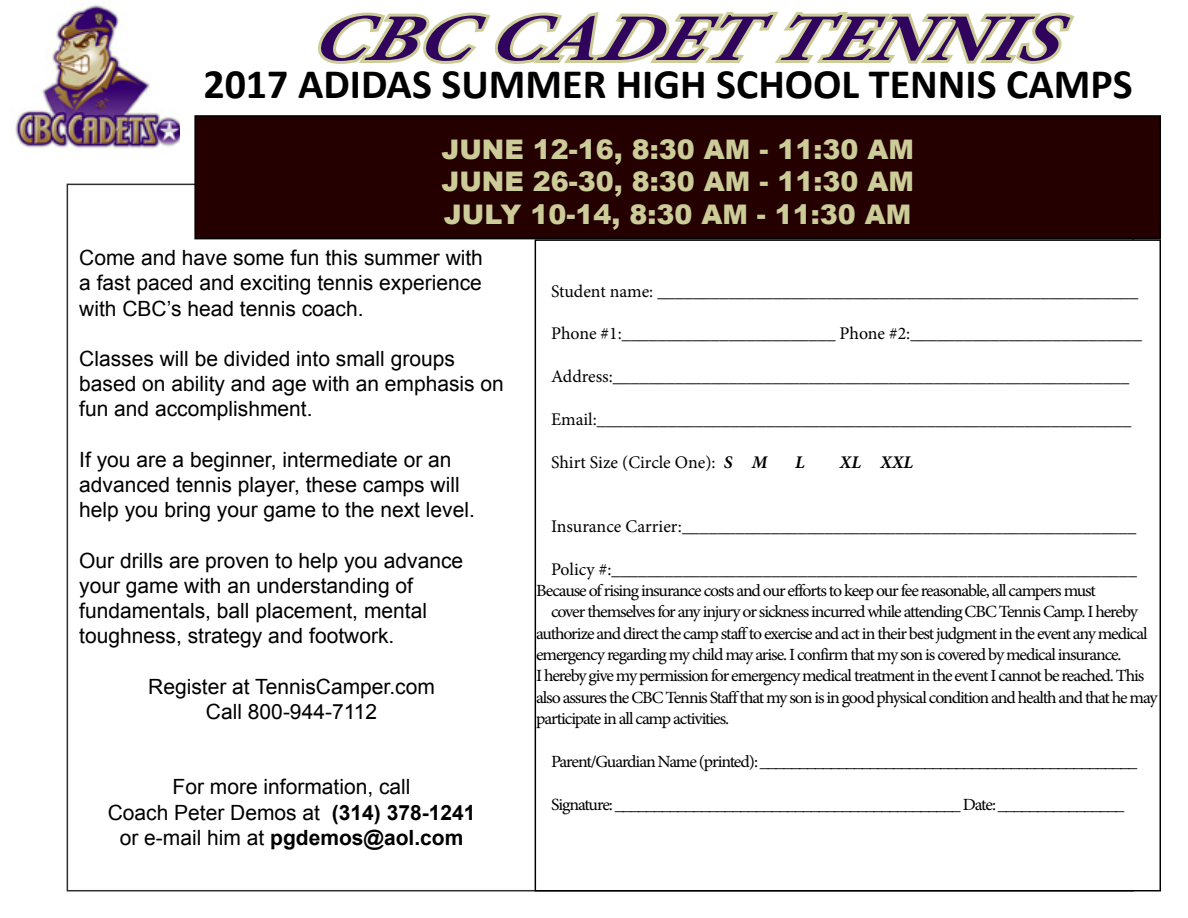
<style>
.page{position:relative;width:1188px;height:918px;background:#fff}
.page>*{position:absolute;margin:0;border:0;box-sizing:border-box;transform-origin:0 0}
.t1{font:italic 700 66.75px "Minion Pro";color:#30035c;scale:1.23 1}
.t2{font:700 42px "Calibri";color:#000}
.t3{font:900 27px/32.4px "Arial";color:#cc9;text-align:justify}
.t4{font:21px/25.2px "Arial";color:#000}
.t5{font:17.85px "Minion Pro";letter-spacing:-.005em;color:#000}
.t6{font:italic 700 17.85px "Minion Pro";color:#000}
.t7{font:17.1px "Minion Pro";letter-spacing:-.06em;color:#000;scale:1.04 1}
.s1{font-weight:700}
.s2{font-weight:700;font-style:italic}
</style>
<div class="page">
<img style="left:14px;top:5px;width:166px;height:144px">
<svg style="left:318px;top:12px;width:757px;height:52px"></svg>
<div style="left:195px;top:116px;width:965px;height:123px;background:#240001"></div>
<div style="left:194px;top:115px;width:967px;height:124px;border:2px solid #000"></div>
<h1 class="t1" style="left:310px;top:-9px;width:635px">CBCCADETTENNIS</h1>
<h2 class="t2" style="left:203px;top:57px;width:931px">2017 ADIDAS SUMMER HIGH SCHOOL TENNIS CAMPS</h2>
<h3 class="t3" style="left:441px;top:132px;width:474px">JUNE 12-16, 8:30 AM - 11:30 AM JUNE 26-30, 8:30 AM - 11:30 AM JULY 10-14, 8:30 AM - 11:30 AM</h3>
<p class="t4" style="left:79px;top:245px;width:405px;text-align:justify">Come and have some fun this summer with a fast paced and exciting tennis experience with CBC’s head tennis coach.</p>
<p class="t4" style="left:79px;top:346px;width:426px">Classes will be divided into small groups based on ability and age with an emphasis on fun and accomplishment.</p>
<p class="t4" style="left:79px;top:447px;width:397px">If you are a beginner, intermediate or an advanced tennis player, these camps will help you bring your game to the next level.</p>
<p class="t4" style="left:79px;top:548px;width:386px">Our drills are proven to help you advance your game with an understanding of fundamentals, ball placement, mental toughness, strategy and footwork.</p>
<p class="t4" style="left:148px;top:674px;width:288px;text-align:center">Register at TennisCamper.com<br>Call 800-944-7112</p>
<p class="t4" style="left:108px;top:775px;width:369px;text-align:center">For more information, call<br>Coach Peter Demos at <span class="s1">(314) 378-1241 </span>or e-mail him at <span class="s1">pgdemos@aol.com</span></p>
<p class="t5" style="left:551px;top:279px;width:589px">Student name: ______________________________________________________</p>
<p class="t5" style="left:551px;top:322px;width:592px">Phone #1:________________________ Phone #2:__________________________</p>
<p class="t5" style="left:551px;top:364px;width:580px">Address:__________________________________________________________</p>
<p class="t5" style="left:551px;top:407px;width:582px">Email:____________________________________________________________</p>
<p class="t5" style="left:551px;top:450px;width:218px">Shirt Size (Circle One): <span class="s2">S M</span></p>
<p class="t6" style="left:795px;top:449px;width:11px">L</p>
<p class="t6" style="left:840px;top:449px;width:75px">XL XXL</p>
<p class="t5" style="left:551px;top:514px;width:587px">Insurance Carrier:___________________________________________________</p>
<p class="t5" style="left:551px;top:557px;width:587px">Policy #:___________________________________________________________</p>
<p class="t7" style="left:536px;top:579px;width:540px">Because of rising insurance costs and our efforts to keep our fee reasonable, all campers must</p>
<p class="t7" style="left:551px;top:600px;width:566px">cover themselves for any injury or sickness incurred while attending CBC Tennis Camp. I hereby</p>
<p class="t7" style="left:536px;top:622px;width:590px">authorize and direct the camp staff to exercise and act in their best judgment in the event any medical</p>
<p class="t7" style="left:536px;top:643px;width:565px">emergency regarding my child may arise. I confirm that my son is covered by medical insurance.</p>
<p class="t7" style="left:536px;top:665px;width:586px">I hereby give my permission for emergency medical treatment in the event I cannot be reached. This</p>
<p class="t7" style="left:536px;top:686px;width:599px">also assures the CBC Tennis Staff that my son is in good physical condition and health and that he may</p>
<p class="t7" style="left:536px;top:707px;width:187px">participate in all camp activities.</p>
<p class="t7" style="left:551px;top:750px;width:565px">Parent/Guardian Name (printed): ________________________________________________</p>
<p class="t7" style="left:551px;top:793px;width:553px">Signature: ____________________________________________ Date: ________________</p>
</div>
